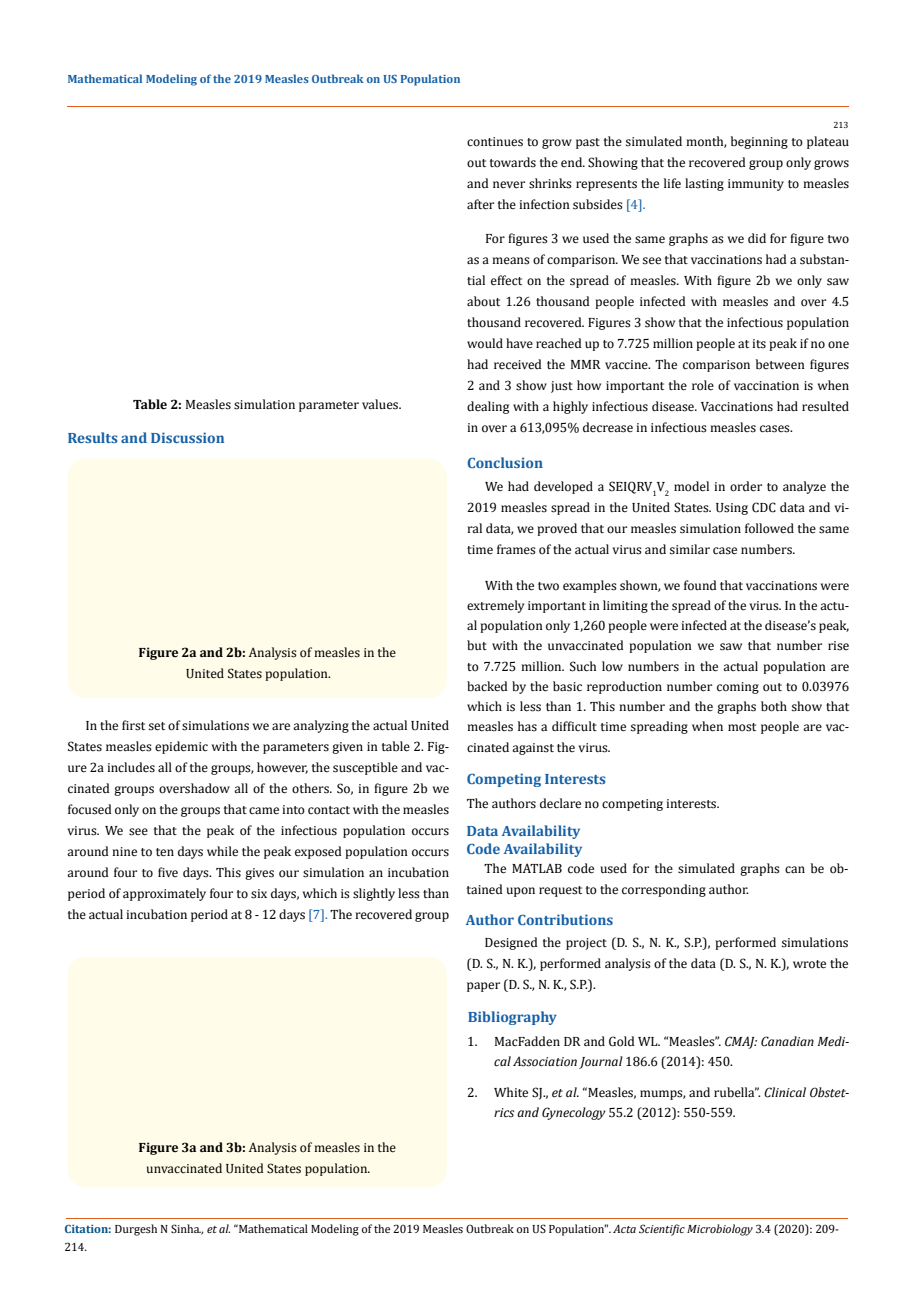
<style>
.page{position:relative;width:917px;height:1314px;background:#fff}
.page>*{position:absolute;margin:0;border:0;box-sizing:border-box;transform-origin:0 0}
.t1{font:700 15px/18px "Cambria";color:#1560a6}
.t2{font:13.5px/21px "Cambria";color:#000;text-align:justify}
.t3{font:12px/18px "Cambria";color:#000}
.t4{font:700 12px "Cambria";color:#1560a6}
.t5{font:9px "Cambria";color:#000}
.s1{font-weight:700}
.s2{color:#1560a6}
.s3{font-style:italic}
.s4{font-weight:700;color:#035089}
</style>
<div class="page">
<hr style="left:67px;top:106px;width:782px;height:1px;background:#e05d1a">
<div style="left:67px;top:459px;width:380px;height:239px;background:#fffde9;border-radius:18px"></div>
<div style="left:67px;top:957px;width:380px;height:230px;background:#fffde9;border-radius:18px"></div>
<hr style="left:66px;top:1218px;width:781px;height:1px;background:#e05d1a">
<p class="t4" style="left:67px;top:70px;width:394px">Mathematical Modeling of the 2019 Measles Outbreak on US Population</p>
<p class="t5" style="left:833px;top:120px;width:16px">213</p>
<p class="t2" style="left:133px;top:394px;width:270px"><span class="s1">Table 2:</span> Measles simulation parameter values.</p>
<p class="t1" style="left:67px;top:428px;width:159px">Results and Discussion</p>
<p class="t2" style="left:186px;top:642px;width:212px;text-indent:-47px"><span class="s1">Figure 2a and 2b:</span> Analysis of measles in the<br>United States population.</p>
<p class="t2" style="left:67px;top:715px;width:383px;text-indent:18px">In the first set of simulations we are analyzing the actual United States measles epidemic with the parameters given in table 2. Fig&shy;ure 2a includes all of the groups, however, the susceptible and vac&shy;cinated groups overshadow all of the others. So, in figure 2b we focused only on the groups that came into contact with the measles virus. We see that the peak of the infectious population occurs around nine to ten days while the peak exposed population occurs around four to five days. This gives our simulation an incubation period of approximately four to six days, which is slightly less than the actual incubation period at 8 - 12 days <span class="s2">[7].</span> The recovered group</p>
<p class="t2" style="left:146px;top:1137px;width:251px;text-indent:-8px"><span class="s1">Figure 3a and 3b:</span> Analysis of measles in the unvaccinated United States population.</p>
<p class="t2" style="left:467px;top:131px;width:384px">continues to grow past the simulated month, beginning to plateau out towards the end. Showing that the recovered group only grows and never shrinks represents the life lasting immunity to measles after the infection subsides <span class="s2">[4].</span></p>
<p class="t2" style="left:467px;top:228px;width:384px;text-indent:18px">For figures 3 we used the same graphs as we did for figure two as a means of comparison. We see that vaccinations had a substan&shy;tial effect on the spread of measles. With figure 2b we only saw about 1.26 thousand people infected with measles and over 4.5 thousand recovered. Figures 3 show that the infectious population would have reached up to 7.725 million people at its peak if no one had received the MMR vaccine. The comparison between figures 2 and 3 show just how important the role of vaccination is when dealing with a highly infectious disease. Vaccinations had resulted in over a 613,095% decrease in infectious measles cases.</p>
<p class="t1" style="left:467px;top:453px;width:77px">Conclusion</p>
<p class="t2" style="left:467px;top:476px;width:384px;text-indent:18px">We had developed a SEIQRV<sub>1</sub>V<sub>2</sub> model in order to analyze the 2019 measles spread in the United States. Using CDC data and vi&shy;ral data, we proved that our measles simulation followed the same time frames of the actual virus and similar case numbers.</p>
<p class="t2" style="left:467px;top:575px;width:384px;line-height:20.2px;text-indent:18px">With the two examples shown, we found that vaccinations were extremely important in limiting the spread of the virus. In the actu&shy;al population only 1,260 people were infected at the disease’s peak, but with the unvaccinated population we saw that number rise to 7.725 million. Such low numbers in the actual population are backed by the basic reproduction number coming out to 0.03976 which is less than 1. This number and the graphs both show that measles has a difficult time spreading when most people are vac&shy;cinated against the virus.</p>
<p class="t1" style="left:466px;top:770px;width:141px">Competing Interests</p>
<p class="t2" style="left:467px;top:793px;width:254px">The authors declare no competing interests.</p>
<p class="t1" style="left:466px;top:821px;width:117px">Data Availability<br>Code Availability</p>
<p class="t2" style="left:466px;top:858px;width:384px;text-indent:18px">The MATLAB code used for the simulated graphs can be ob&shy;tained upon request to the corresponding author.</p>
<p class="t1" style="left:466px;top:911px;width:149px">Author Contributions</p>
<p class="t2" style="left:466px;top:932px;width:383px;text-indent:18px">Designed the project (D. S., N. K., S.P.), performed simulations (D. S., N. K.), performed analysis of the data (D. S., N. K.), wrote the paper (D. S., N. K., S.P.).</p>
<p class="t1" style="left:468px;top:1007px;width:91px">Bibliography</p>
<p class="t2" style="left:494px;top:1031px;width:357px;line-height:20.2px;text-indent:-27px">1. MacFadden DR and Gold WL. “Measles”. <span class="s3">CMAJ: Canadian Medi&shy;cal Association Journal</span> 186.6 (2014): 450.</p>
<p class="t2" style="left:494px;top:1082px;width:357px;line-height:20.2px;text-indent:-27px">2. White SJ., <span class="s3">et al</span>. “Measles, mumps, and rubella”. <span class="s3">Clinical Obstet&shy;rics and Gynecology</span> 55.2 (2012): 550-559.</p>
<p class="t3" style="left:65px;top:1220px;width:776px"><span class="s4">Citation:</span> Durgesh N Sinha<span class="s3">., et al.</span> “Mathematical Modeling of the 2019 Measles Outbreak on US Population". <span class="s3">Acta Scientific Microbiology</span> 3.4 (2020): 209-<br>214.</p>
</div>
